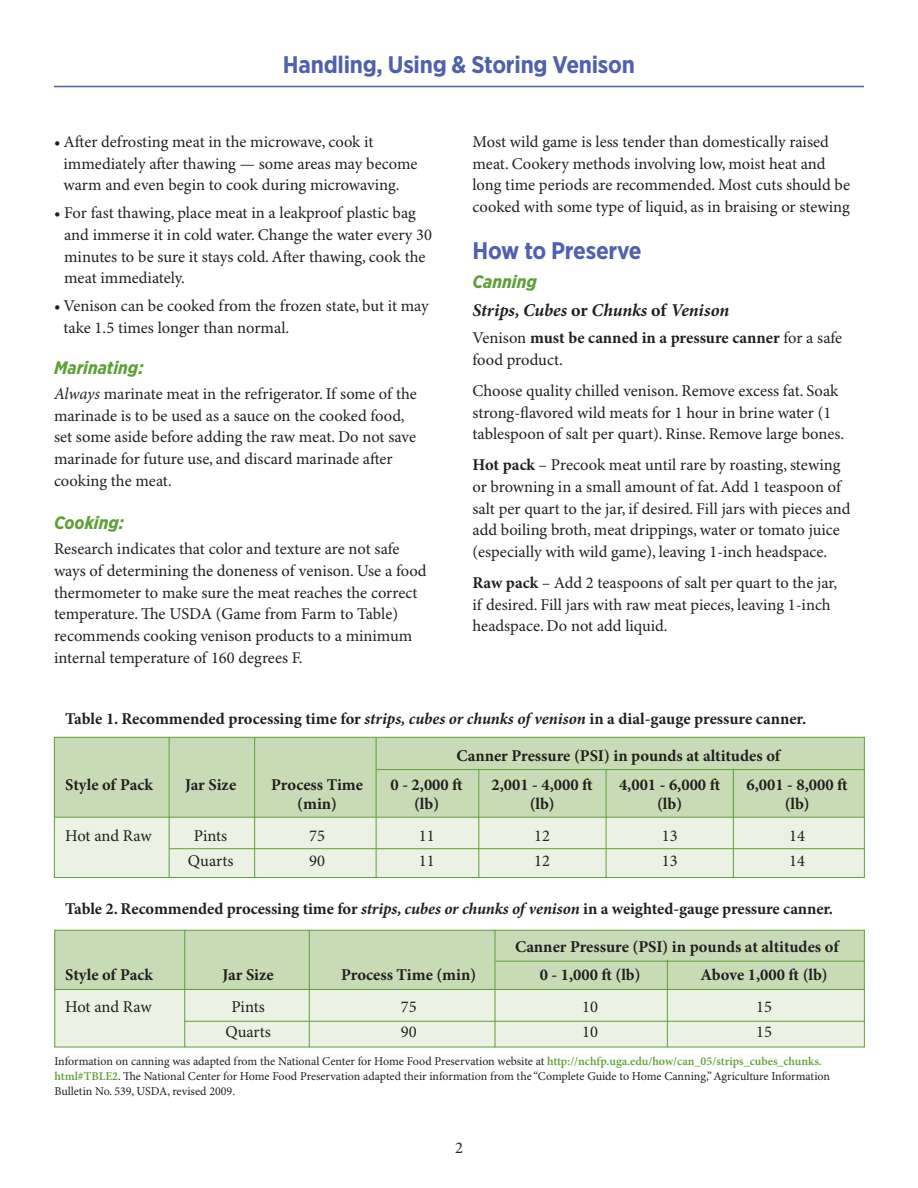
<style>
.page{position:relative;width:918px;height:1188px;background:#fff}
.page>*{position:absolute;margin:0;border:0;box-sizing:border-box;transform-origin:0 0}
.t1{font:700 24px "Gotham Narrow";letter-spacing:-.01em;color:#5060ac}
.t2{font:italic 700 18px "Minion Pro";color:#231f20}
.t3{font:italic 700 18px "Gotham Narrow";color:#5ea036}
.t4{font:16.5px/21.8px "Minion Pro";color:#231f20}
.t5{font:700 16.5px/21.8px "Minion Pro";color:#231f20}
.t6{font:12px/15px "Minion Pro";color:#231f20}
.s1{font-style:italic}
.s2{font-style:normal}
.s3{font-weight:400}
.s4{font-weight:700}
.s5{font-weight:600;color:#5ea036}
</style>
<div class="page">
<hr style="left:54px;top:86px;width:810px;height:1px;background:#5060ac">
<div style="left:54px;top:930px;width:810px;height:63px;background:#c7dbb7"></div>
<div style="left:54px;top:989px;width:810px;height:58px;background:#ebf2e4"></div>
<div style="left:54px;top:930px;width:811px;height:117px;border:1px solid #5ea036"></div>
<div style="left:54px;top:737px;width:810px;height:80px;background:#c7dbb7"></div>
<div style="left:54px;top:817px;width:810px;height:61px;background:#ebf2e4"></div>
<div style="left:54px;top:737px;width:811px;height:141px;border:1px solid #5ea036"></div>
<hr style="left:54px;top:817px;width:810px;height:1px;background:#5ea036">
<hr style="left:170px;top:848px;width:694px;height:1px;background:#5ea036">
<hr style="left:169px;top:737px;width:1px;height:141px;background:#5ea036">
<hr style="left:254px;top:737px;width:1px;height:141px;background:#5ea036">
<hr style="left:376px;top:737px;width:1px;height:141px;background:#5ea036">
<hr style="left:376px;top:769px;width:488px;height:1px;background:#5ea036">
<hr style="left:478px;top:770px;width:1px;height:108px;background:#5ea036">
<hr style="left:606px;top:770px;width:1px;height:108px;background:#5ea036">
<hr style="left:733px;top:770px;width:1px;height:108px;background:#5ea036">
<hr style="left:54px;top:989px;width:810px;height:1px;background:#5ea036">
<hr style="left:495px;top:930px;width:1px;height:117px;background:#5ea036">
<hr style="left:495px;top:961px;width:369px;height:1px;background:#5ea036">
<hr style="left:309px;top:930px;width:1px;height:117px;background:#5ea036">
<hr style="left:184px;top:930px;width:1px;height:117px;background:#5ea036">
<hr style="left:667px;top:960px;width:1px;height:87px;background:#5ea036">
<hr style="left:184px;top:1021px;width:680px;height:1px;background:#5ea036">
<p class="t1" style="left:283px;top:49px;width:354px">Handling, Using &amp; Storing Venison</p>
<p class="t4" style="left:64px;top:132px;width:355px;text-indent:-10px">• After defrosting meat in the microwave, cook it immediately after thawing — some areas may become warm and even begin to cook during microwaving.</p>
<p class="t4" style="left:64px;top:203px;width:369px;text-indent:-10px">• For fast thawing, place meat in a leakproof plastic bag and immerse it in cold water. Change the water every 30 minutes to be sure it stays cold. After thawing, cook the meat immediately.</p>
<p class="t4" style="left:63px;top:296px;width:367px;text-indent:-9px">• Venison can be cooked from the frozen state, but it may take 1.5 times longer than normal.</p>
<p class="t3" style="left:54px;top:356px;width:91px">Marinating:</p>
<p class="t4" style="left:54px;top:384px;width:364px"><span class="s1">Always</span> marinate meat in the refrigerator. If some of the marinade is to be used as a sauce on the cooked food, set some aside before adding the raw meat. Do not save marinade for future use, and discard marinade after cooking the meat.</p>
<p class="t3" style="left:54px;top:512px;width:72px">Cooking:</p>
<p class="t4" style="left:54px;top:539px;width:374px">Research indicates that color and texture are not safe ways of determining the doneness of venison. Use a food thermometer to make sure the meat reaches the correct temperature. The USDA (Game from Farm to Table) recommends cooking venison products to a minimum internal temperature of 160 degrees F.</p>
<p class="t4" style="left:472px;top:132px;width:379px">Most wild game is less tender than domestically raised meat. Cookery methods involving low, moist heat and long time periods are recommended. Most cuts should be cooked with some type of liquid, as in braising or stewing</p>
<p class="t1" style="left:472px;top:236px;width:171px">How to Preserve</p>
<p class="t3" style="left:472px;top:270px;width:66px">Canning</p>
<p class="t2" style="left:472px;top:299px;width:258px">Strips, Cubes <span class="s2">or</span> Chunks <span class="s2">of</span> Venison</p>
<p class="t5" style="left:472px;top:328px;width:371px"><span class="s3">Venison</span> must be canned in a pressure canner <span class="s3">for a safe food product.</span></p>
<p class="t4" style="left:472px;top:381px;width:373px">Choose quality chilled venison. Remove excess fat. Soak strong-flavored wild meats for 1 hour in brine water (1 tablespoon of salt per quart). Rinse. Remove large bones.</p>
<p class="t4" style="left:472px;top:455px;width:380px"><span class="s4">Hot pack</span> – Precook meat until rare by roasting, stewing or browning in a small amount of fat. Add 1 teaspoon of salt per quart to the jar, if desired. Fill jars with pieces and add boiling broth, meat drippings, water or tomato juice (especially with wild game), leaving 1-inch headspace.</p>
<p class="t4" style="left:472px;top:573px;width:366px"><span class="s4">Raw pack</span> – Add 2 teaspoons of salt per quart to the jar, if desired. Fill jars with raw meat pieces, leaving 1-inch headspace. Do not add liquid.</p>
<p class="t5" style="left:65px;top:708px;width:743px">Table 1. Recommended processing time for <span class="s1">strips, cubes or chunks of venison</span> in a dial-gauge pressure canner.</p>
<p class="t5" style="left:457px;top:746px;width:325px">Canner Pressure (PSI) in pounds at altitudes of</p>
<p class="t5" style="left:65px;top:774px;width:89px">Style of Pack</p>
<p class="t5" style="left:185px;top:774px;width:53px">Jar Size</p>
<p class="t5" style="left:271px;top:774px;width:93px">Process Time</p>
<p class="t5" style="left:391px;top:774px;width:74px">0 - 2,000 ft</p>
<p class="t5" style="left:492px;top:774px;width:103px">2,001 - 4,000 ft</p>
<p class="t5" style="left:619px;top:774px;width:103px">4,001 - 6,000 ft</p>
<p class="t5" style="left:747px;top:774px;width:103px">6,001 - 8,000 ft</p>
<p class="t5" style="left:297px;top:794px;width:41px">(min)</p>
<p class="t5" style="left:414px;top:794px;width:26px">(lb)</p>
<p class="t5" style="left:530px;top:794px;width:26px">(lb)</p>
<p class="t5" style="left:657px;top:794px;width:26px">(lb)</p>
<p class="t5" style="left:785px;top:794px;width:26px">(lb)</p>
<p class="t4" style="left:65px;top:825px;width:88px">Hot and Raw</p>
<p class="t4" style="left:194px;top:825px;width:35px">Pints</p>
<p class="t4" style="left:309px;top:825px;width:17px">75</p>
<p class="t4" style="left:419px;top:825px;width:17px">11</p>
<p class="t4" style="left:534px;top:825px;width:17px">12</p>
<p class="t4" style="left:662px;top:825px;width:17px">13</p>
<p class="t4" style="left:789px;top:825px;width:17px">14</p>
<p class="t4" style="left:188px;top:851px;width:47px">Quarts</p>
<p class="t4" style="left:309px;top:851px;width:17px">90</p>
<p class="t4" style="left:419px;top:851px;width:17px">11</p>
<p class="t4" style="left:534px;top:851px;width:17px">12</p>
<p class="t4" style="left:662px;top:851px;width:17px">13</p>
<p class="t4" style="left:789px;top:851px;width:17px">14</p>
<p class="t5" style="left:65px;top:899px;width:769px">Table 2. Recommended processing time for <span class="s1">strips, cubes or chunks of venison</span> in a weighted-gauge pressure canner.</p>
<p class="t5" style="left:515px;top:936px;width:325px">Canner Pressure (PSI) in pounds at altitudes of</p>
<p class="t5" style="left:65px;top:965px;width:89px">Style of Pack</p>
<p class="t5" style="left:223px;top:965px;width:53px">Jar Size</p>
<p class="t5" style="left:341px;top:965px;width:137px">Process Time (min)</p>
<p class="t5" style="left:540px;top:965px;width:102px">0 - 1,000 ft (lb)</p>
<p class="t5" style="left:701px;top:965px;width:129px">Above 1,000 ft (lb)</p>
<p class="t4" style="left:65px;top:996px;width:88px">Hot and Raw</p>
<p class="t4" style="left:231px;top:996px;width:35px">Pints</p>
<p class="t4" style="left:401px;top:996px;width:17px">75</p>
<p class="t4" style="left:582px;top:996px;width:17px">10</p>
<p class="t4" style="left:756px;top:996px;width:17px">15</p>
<p class="t4" style="left:225px;top:1022px;width:47px">Quarts</p>
<p class="t4" style="left:401px;top:1022px;width:17px">90</p>
<p class="t4" style="left:582px;top:1022px;width:17px">10</p>
<p class="t4" style="left:756px;top:1022px;width:17px">15</p>
<p class="t6" style="left:54px;top:1054px;width:777px">Information on canning was adapted from the National Center for Home Food Preservation website at <span class="s5">http://nchfp.uga.edu/how/can_05/strips_cubes_chunks. html#TBLE2</span>. The National Center for Home Food Preservation adapted their information from the “Complete Guide to Home Canning,” Agriculture Information<br>Bulletin No. 539, USDA, revised 2009.</p>
<p class="t4" style="left:455px;top:1138px;width:9px">2</p>
</div>
